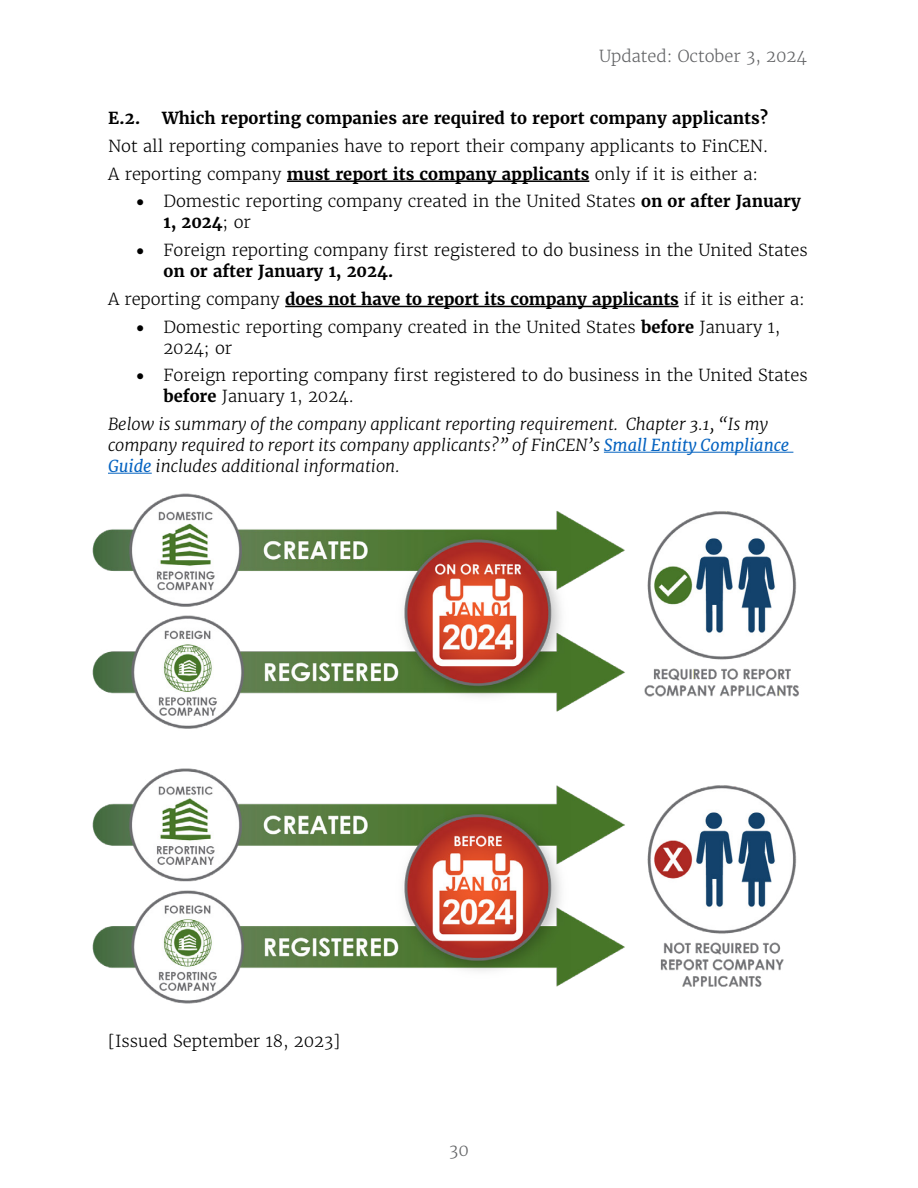
<style>
.page{position:relative;width:918px;height:1188px;background:#fff}
.page>*{position:absolute;margin:0;border:0;box-sizing:border-box;transform-origin:0 0}
.Answer{font:300 16.5px/21px "Merriweather";color:#000}
.Answer-2{font:italic 300 16.5px/21px "Merriweather";color:#000}
.Answer-3{font:700 16.5px "Merriweather";letter-spacing:-.005em;color:#000}
.Company_Applicant_Questions{font:700 16.5px "Merriweather";color:#000}
.Issued_Date{font:300 16.5px "Merriweather";color:#000}
.t1{font:300 16.5px "Merriweather";color:#636466}
.s1{font-weight:700}
.s2{font-weight:300}
.s3{font-weight:400;color:#0563c1}
</style>
<div class="page">
<hr style="left:287px;top:180px;width:302px;height:2px;background:#000">
<hr style="left:285px;top:306px;width:394px;height:1px;background:#000">
<hr style="left:604px;top:452px;width:189px;height:1px;background:#0563c1">
<hr style="left:108px;top:473px;width:44px;height:1px;background:#0563c1">
<img style="left:92px;top:493px;width:707px;height:511px">
<p class="t1" style="left:599px;top:46px;width:209px">Updated: October 3, 2024</p>
<p class="Company_Applicant_Questions" style="left:108px;top:108px;width:34px">E.2.</p>
<p class="Company_Applicant_Questions" style="left:162px;top:108px;width:607px">Which reporting companies are required to report company applicants?</p>
<p class="Answer" style="left:108px;top:136px;width:662px">Not all reporting companies have to report their company applicants to FinCEN.</p>
<p class="Answer" style="left:108px;top:163px;width:652px">A reporting company <span class="s1">must report its company applicants</span> only if it is either a:</p>
<p class="Answer" style="left:164px;top:191px;width:639px;text-indent:-27px">• Domestic reporting company created in the United States <span class="s1">on or after January<br>1, 2024</span>; or</p>
<p class="Answer" style="left:164px;top:240px;width:646px;text-indent:-27px">• Foreign reporting company first registered to do business in the United States <span class="s1">on or after January 1, 2024.</span></p>
<p class="Answer-3" style="left:108px;top:288px;width:698px"><span class="s2">A reporting company</span> does not have to report its company applicants <span class="s2">if it is either a:</span></p>
<p class="Answer" style="left:164px;top:316px;width:618px;text-indent:-27px">• Domestic reporting company created in the United States <span class="s1">before</span> January 1,<br>2024; or</p>
<p class="Answer" style="left:164px;top:365px;width:646px;text-indent:-27px">• Foreign reporting company first registered to do business in the United States <span class="s1">before</span> January 1, 2024.</p>
<p class="Answer-2" style="left:108px;top:414px;width:683px">Below is summary of the company applicant reporting requirement. Chapter 3.1, “Is my company required to report its company applicants?” of FinCEN’s <span class="s3">Small Entity Compliance<br>Guide</span> includes additional information.</p>
<p class="Issued_Date" style="left:108px;top:1031px;width:234px">[Issued September 18, 2023]</p>
<p class="t1" style="left:449px;top:1139px;width:21px">30</p>
</div>
